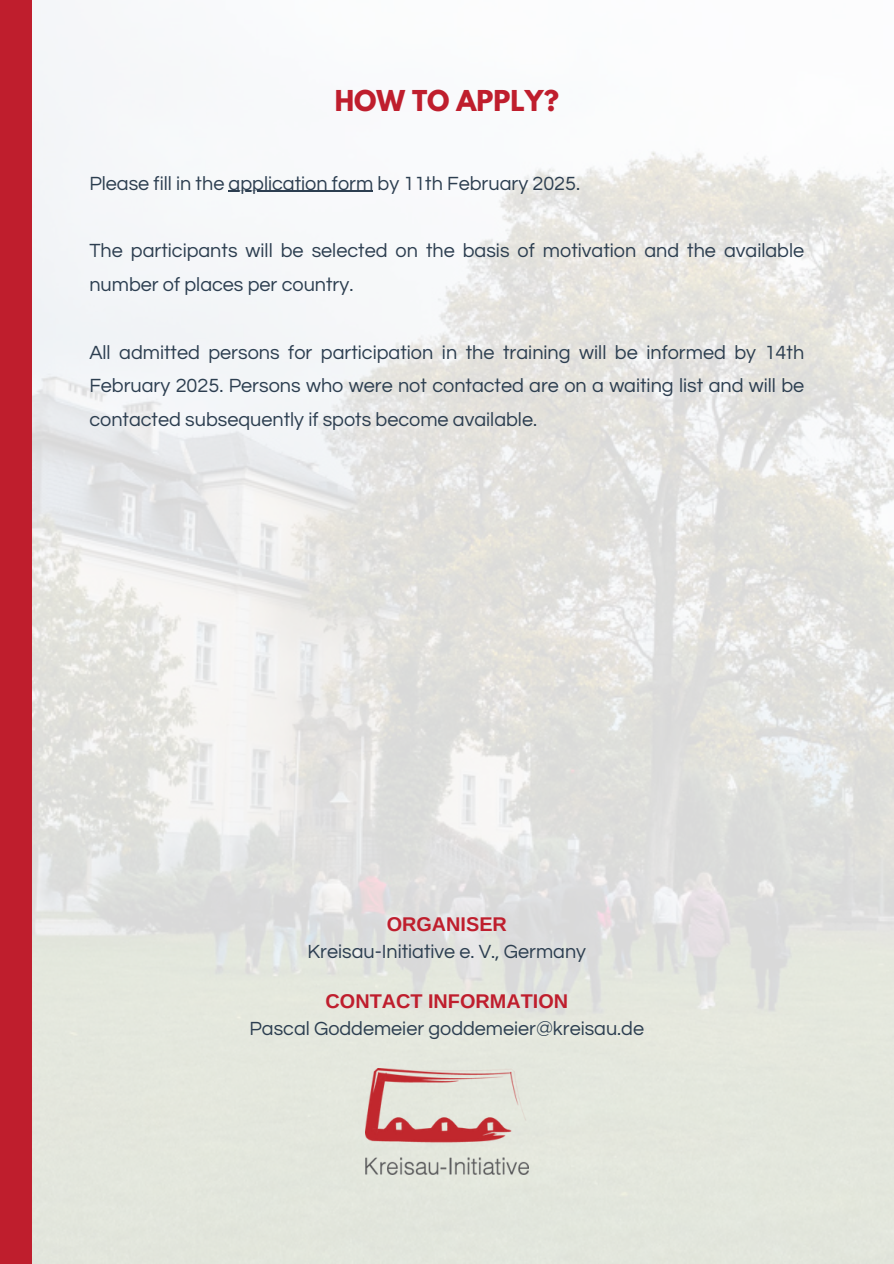
<style>
.page{position:relative;width:894px;height:1264px;background:#fff}
.page>*{position:absolute;margin:0;border:0;box-sizing:border-box;transform-origin:0 0}
.t1{font:700 25.5px "League Spartan";color:#bf1e2d}
.t2{font:19.8px/33.8px "Questrial";color:#2c3e50}
.t3{font:700 19.8px "Arimo";color:#bf1e2d}
</style>
<div class="page">
<div style="left:0;top:0;width:32px;height:1263px;background:#bf1e2d"></div>
<img style="left:32px;top:0;width:861px;height:1263px">
<img style="left:365px;top:1068px;width:163px;height:106px">
<hr style="left:228px;top:191px;width:145px;height:1px;background:#2c3e50">
<h1 class="t1" style="left:334px;top:88px;width:226px">HOW TO APPLY?</h1>
<p class="t2" style="left:89px;top:167px;width:492px">Please fill in the application form by 11th February 2025.</p>
<p class="t2" style="left:89px;top:234px;width:716px">The participants will be selected on the basis of motivation and the available</p>
<p class="t2" style="left:89px;top:268px;width:265px">number of places per country.</p>
<p class="t2" style="left:89px;top:335px;width:716px">All admitted persons for participation in the training will be informed by 14th</p>
<p class="t2" style="left:89px;top:369px;width:716px">February 2025. Persons who were not contacted are on a waiting list and will be contacted subsequently if spots become available.</p>
<p class="t3" style="left:386px;top:912px;width:122px">ORGANISER</p>
<p class="t2" style="left:307px;top:935px;width:280px">Kreisau-Initiative e. V., Germany</p>
<h2 class="t3" style="left:325px;top:990px;width:244px">CONTACT INFORMATION</h2>
<p class="t2" style="left:249px;top:1011px;width:396px">Pascal Goddemeier goddemeier@kreisau.de</p>
</div>
